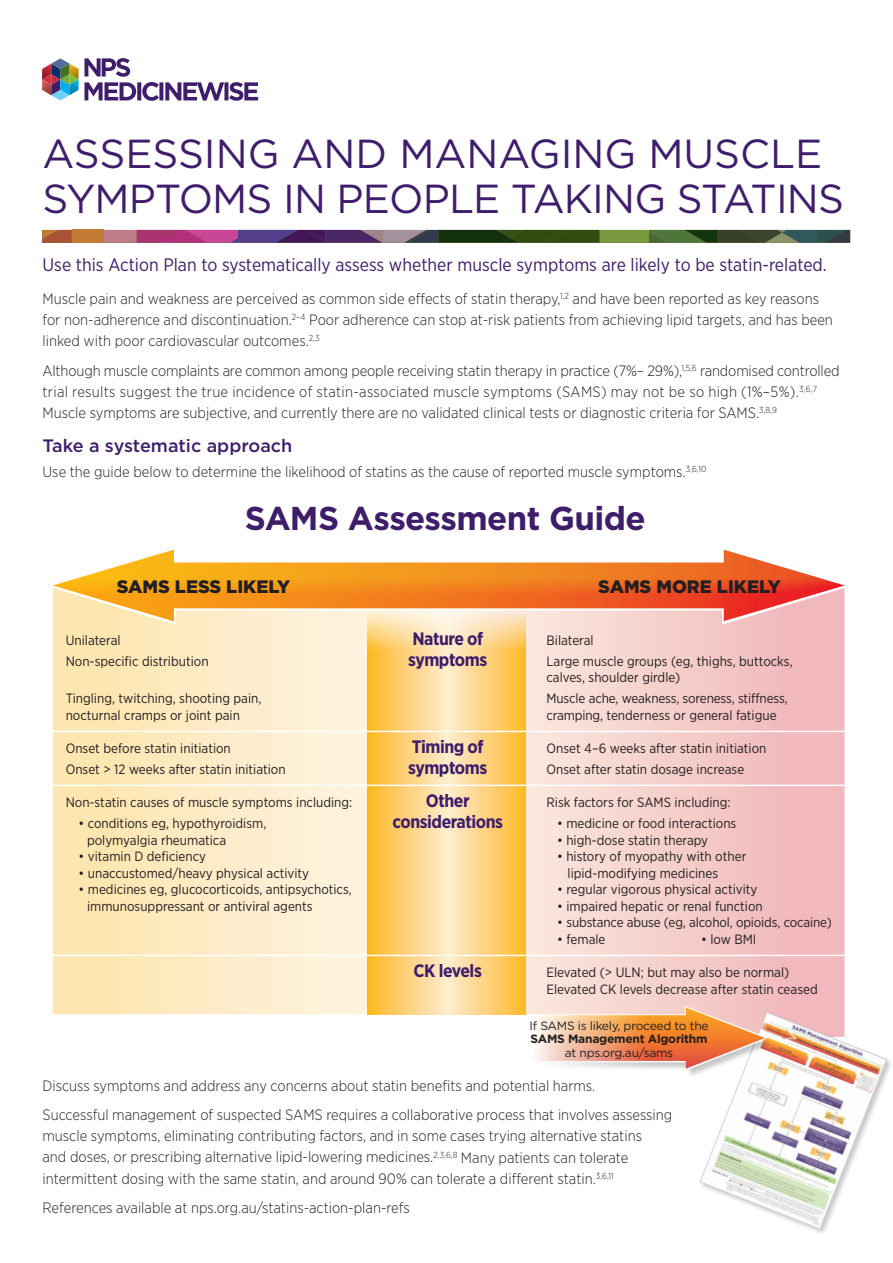
<style>
.page{position:relative;width:893px;height:1263px;background:#fff}
.page>*{position:absolute;margin:0;border:0;box-sizing:border-box;transform-origin:0 0}
.t1{font:40.5px/45px "Gotham";letter-spacing:-.02em;color:#3e1d6b}
.t2{font:700 33px "Gotham";letter-spacing:-.02em;color:#3e1d6b}
.t3{font:18px "Gotham Narrow";color:#3e1d6b}
.t4{font:700 18px "Gotham Narrow";letter-spacing:-.025em;color:#3e1d6b}
.t5{font:900 18px "Gotham";color:#231f20}
.t6{font:500 18px "Gotham";color:#3e1d6b}
.t7{font:300 15px/21px "Gotham Narrow";color:#231f20}
.t8{font:13.5px/16.5px "Gotham Narrow";color:#231f20}
.t9{font:12px "Gotham";letter-spacing:-.02em;color:#231f20}
.t10{font:700 12px "Gotham";letter-spacing:-.02em;color:#231f20}
</style>
<div class="page">
<svg style="left:42px;top:230px;width:808px;height:13px;background:#62514b"></svg>
<svg style="left:42px;top:58px;width:216px;height:43px"></svg>
<svg style="left:53px;top:621px;width:791px;height:394px;background:#f9dcc8"></svg>
<svg style="left:53px;top:550px;width:792px;height:71px"></svg>
<svg style="left:367px;top:610px;width:159px;height:404px;background:#fdd380"></svg>
<hr style="left:53px;top:955px;width:791px;height:1px;background:#fff">
<svg style="left:525px;top:1007px;width:362px;height:222px"></svg>
<hr style="left:53px;top:785px;width:791px;height:1px;background:#fff">
<hr style="left:53px;top:731px;width:791px;height:1px;background:#fff">
<h1 class="t1" style="left:43px;top:130px;width:803px">ASSESSING AND MANAGING MUSCLE<br>SYMPTOMS IN PEOPLE TAKING STATINS</h1>
<p class="t3" style="left:43px;top:253px;width:786px">Use this Action Plan to systematically assess whether muscle symptoms are likely to be statin-related.</p>
<p class="t7" style="left:43px;top:288px;width:792px">Muscle pain and weakness are perceived as common side effects of statin therapy,<sup>1,2</sup> and have been reported as key reasons for non-adherence and discontinuation.<sup>2–4</sup> Poor adherence can stop at-risk patients from achieving lipid targets, and has been linked with poor cardiovascular outcomes.<sup>2,3</sup></p>
<p class="t7" style="left:43px;top:360px;width:799px">Although muscle complaints are common among people receiving statin therapy in practice (7%– 29%),<sup>1,5,6</sup> randomised controlled trial results suggest the true incidence of statin-associated muscle symptoms (SAMS) may not be so high (1%–5%).<sup>3,6,7<br></sup>Muscle symptoms are subjective, and currently there are no validated clinical tests or diagnostic criteria for SAMS.<sup>3,8,9</sup></p>
<p class="t6" style="left:43px;top:433px;width:251px">Take a systematic approach</p>
<p class="t7" style="left:43px;top:461px;width:665px">Use the guide below to determine the likelihood of statins as the cause of reported muscle symptoms.<sup>3,6,10</sup></p>
<h2 class="t2" style="left:245px;top:497px;width:402px">SAMS Assessment Guide</h2>
<p class="t5" style="left:117px;top:574px;width:175px">SAMS LESS LIKELY</p>
<p class="t5" style="left:598px;top:574px;width:184px">SAMS MORE LIKELY</p>
<p class="t8" style="left:66px;top:632px;width:56px">Unilateral</p>
<p class="t4" style="left:412px;top:627px;width:72px">Nature of</p>
<p class="t8" style="left:546px;top:632px;width:49px">Bilateral</p>
<p class="t8" style="left:66px;top:652px;width:144px">Non-specific distribution</p>
<p class="t4" style="left:408px;top:648px;width:81px">symptoms</p>
<p class="t8" style="left:546px;top:652px;width:248px">Large muscle groups (eg, thighs, buttocks, calves, shoulder girdle)</p>
<p class="t8" style="left:66px;top:690px;width:197px">Tingling, twitching, shooting pain,</p>
<p class="t8" style="left:546px;top:690px;width:243px">Muscle ache, weakness, soreness, stiffness,</p>
<p class="t8" style="left:66px;top:706px;width:176px">nocturnal cramps or joint pain</p>
<p class="t8" style="left:546px;top:706px;width:232px">cramping, tenderness or general fatigue</p>
<p class="t8" style="left:66px;top:740px;width:167px">Onset before statin initiation</p>
<p class="t4" style="left:412px;top:735px;width:73px">Timing of</p>
<p class="t8" style="left:546px;top:740px;width:221px">Onset 4–6 weeks after statin initiation</p>
<p class="t8" style="left:66px;top:760px;width:221px">Onset &gt; 12 weeks after statin initiation</p>
<p class="t4" style="left:408px;top:756px;width:81px">symptoms</p>
<p class="t8" style="left:546px;top:760px;width:199px">Onset after statin dosage increase</p>
<p class="t8" style="left:66px;top:794px;width:288px">Non-statin causes of muscle symptoms including:</p>
<p class="t4" style="left:426px;top:789px;width:45px">Other</p>
<p class="t8" style="left:546px;top:794px;width:186px">Risk factors for SAMS including:</p>
<p class="t8" style="left:78px;top:815px;width:189px">• conditions eg, hypothyroidism,</p>
<p class="t4" style="left:392px;top:810px;width:112px">considerations</p>
<p class="t8" style="left:557px;top:815px;width:181px">• medicine or food interactions</p>
<p class="t8" style="left:87px;top:831px;width:141px">polymyalgia rheumatica</p>
<p class="t8" style="left:557px;top:831px;width:153px">• high-dose statin therapy</p>
<p class="t8" style="left:79px;top:848px;width:129px">• vitamin D deficiency</p>
<p class="t8" style="left:557px;top:848px;width:191px">• history of myopathy with other</p>
<p class="t8" style="left:79px;top:864px;width:232px">• unaccustomed/heavy physical activity</p>
<p class="t8" style="left:568px;top:864px;width:152px">lipid-modifying medicines</p>
<p class="t8" style="left:79px;top:881px;width:275px">• medicines eg, glucocorticoids, antipsychotics,</p>
<p class="t8" style="left:557px;top:881px;width:202px">• regular vigorous physical activity</p>
<p class="t8" style="left:87px;top:897px;width:227px">immunosuppressant or antiviral agents</p>
<p class="t8" style="left:557px;top:897px;width:207px">• impaired hepatic or renal function</p>
<p class="t8" style="left:557px;top:914px;width:276px">• substance abuse (eg, alcohol, opioids, cocaine)</p>
<p class="t8" style="left:557px;top:930px;width:50px">• female</p>
<p class="t8" style="left:701px;top:930px;width:57px">• low BMI</p>
<p class="t4" style="left:414px;top:959px;width:70px">CK levels</p>
<p class="t8" style="left:546px;top:964px;width:273px">Elevated (&gt; ULN; but may also be normal)<br>Elevated CK levels decrease after statin ceased</p>
<p class="t9" style="left:530px;top:1018px;width:181px">If SAMS is likely, proceed to the</p>
<p class="t10" style="left:531px;top:1031px;width:178px">SAMS Management Algorithm</p>
<p class="t9" style="left:565px;top:1045px;width:110px">at nps.org.au/sams</p>
<p class="t7" style="left:43px;top:1070px;width:631px;line-height:29.5px">Discuss symptoms and address any concerns about statin benefits and potential harms.<br>Successful management of suspected SAMS requires a collaborative process that involves assessing</p>
<p class="t7" style="left:43px;top:1125px;width:601px">muscle symptoms, eliminating contributing factors, and in some cases trying alternative statins and doses, or prescribing alternative lipid-lowering medicines.<sup>2,3,6,8</sup> Many patients can tolerate intermittent dosing with the same statin, and around 90% can tolerate a different statin.<sup>3,6,11</sup></p>
<p class="t7" style="left:43px;top:1197px;width:369px">References available at nps.org.au/statins-action-plan-refs</p>
</div>
